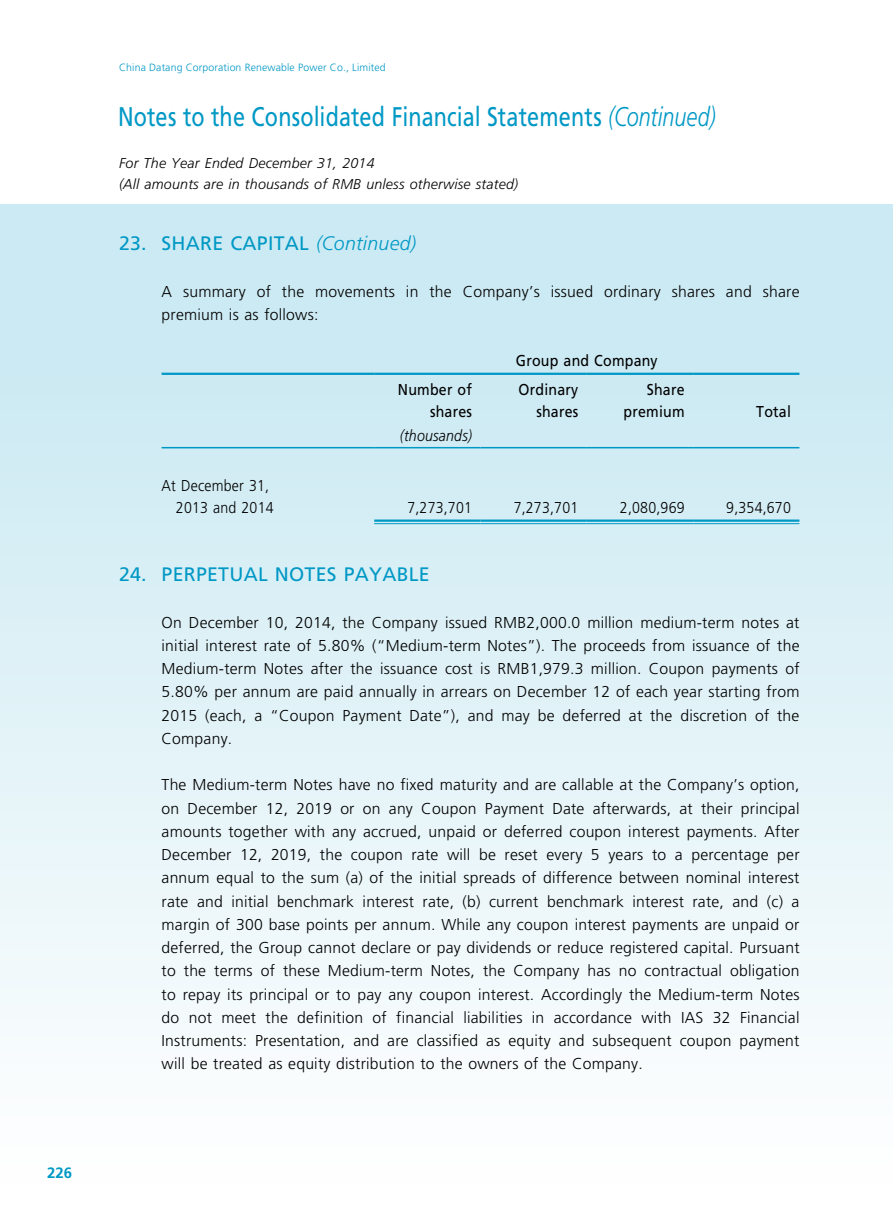
<style>
.page{position:relative;width:893px;height:1212px;background:#fff}
.page>*{position:absolute;margin:0;border:0;box-sizing:border-box;transform-origin:0 0}
.t1{font:27px "Frutiger LT Std";letter-spacing:.005em;color:#0098c5;scale:.8 1}
.t2{font:19.5px "Frutiger LT Std";letter-spacing:.015em;color:#0098c5}
.t3{font:italic 300 19.5px "Frutiger LT Std";letter-spacing:.015em;color:#0098c5}
.t4{font:300 15.75px/23.2px "Frutiger LT Std";letter-spacing:.015em;color:#000;text-align:justify}
.t5{font:15.75px/22.5px "Frutiger LT Std";letter-spacing:.015em;color:#000;text-align:right;scale:.9 1}
.t6{font:300 15.75px/22.5px "Frutiger LT Std";letter-spacing:.015em;color:#000;text-align:right;scale:.9 1}
.t7{font:italic 300 15.75px "Frutiger LT Std";letter-spacing:.015em;color:#000;scale:.9 1}
.t8{font:700 15px "Frutiger LT Std";color:#0098c5}
.t9{font:italic 300 14.25px/21px "Frutiger LT Std";letter-spacing:.015em;color:#000}
.t10{font:300 10.5px "Frutiger LT Std";letter-spacing:.015em;color:#0098c5}
.s1{font-weight:300;font-style:italic}
</style>
<div class="page">
<div style="left:0;top:204px;width:893px;height:978px;background:linear-gradient(to bottom,#c4e7f1,#fdfefe)"></div>
<hr style="left:892px;top:204px;width:1px;height:978px;background:#cceaf3">
<hr style="left:162px;top:373px;width:212px;height:2px;background:#0098c5">
<hr style="left:374px;top:373px;width:213px;height:2px;background:#0098c5">
<hr style="left:587px;top:373px;width:106px;height:2px;background:#0098c5">
<hr style="left:693px;top:373px;width:106px;height:2px;background:#0098c5">
<hr style="left:162px;top:447px;width:212px;height:1px;background:#0098c5">
<hr style="left:374px;top:447px;width:106px;height:1px;background:#0098c5">
<hr style="left:480px;top:447px;width:107px;height:1px;background:#0098c5">
<hr style="left:587px;top:447px;width:106px;height:1px;background:#0098c5">
<hr style="left:693px;top:447px;width:106px;height:1px;background:#0098c5">
<hr style="left:374px;top:519px;width:106px;height:3px;background:#0098c5">
<hr style="left:374px;top:523px;width:106px;height:1px;background:#0098c5">
<hr style="left:480px;top:519px;width:107px;height:3px;background:#0098c5">
<hr style="left:480px;top:523px;width:107px;height:1px;background:#0098c5">
<hr style="left:587px;top:519px;width:106px;height:3px;background:#0098c5">
<hr style="left:587px;top:523px;width:106px;height:1px;background:#0098c5">
<hr style="left:693px;top:519px;width:106px;height:3px;background:#0098c5">
<hr style="left:693px;top:523px;width:106px;height:1px;background:#0098c5">
<p class="t8" style="left:47px;top:1163px;width:27px">226</p>
<p class="t10" style="left:119px;top:62px;width:268px">China Datang Corporation Renewable Power Co., Limited</p>
<h1 class="t1" style="left:118px;top:101px;width:749px">N otes to the Consolidated Financial Statements <span class="s1">(Continued)</span></h1>
<p class="t9" style="left:119px;top:152px;width:401px">For The Year Ended December 31, 2014<br>(All amounts are in thousands of RMB unless otherwise stated)</p>
<p class="t2" style="left:119px;top:232px;width:160px">23. SHARE CAPITAL</p>
<p class="t3" style="left:316px;top:232px;width:102px">(Continued)</p>
<p class="t4" style="left:162px;top:280px;width:639px">A summary of the movements in the Company’s issued ordinary shares and share premium is as follows:</p>
<p class="t5" style="left:516px;top:350px;width:159px">Group and Company</p>
<p class="t5" style="left:398px;top:378px;width:84px">Number of shares</p>
<p class="t5" style="left:519px;top:378px;width:68px">Ordinary shares</p>
<p class="t5" style="left:624px;top:378px;width:69px">Share premium</p>
<p class="t5" style="left:756px;top:401px;width:40px">Total</p>
<p class="t6" style="left:162px;top:474px;width:126px">At December 31,<br>2013 and 2014</p>
<p class="t7" style="left:400px;top:426px;width:82px">(thousands)</p>
<p class="t6" style="left:407px;top:497px;width:73px">7,273,701</p>
<p class="t6" style="left:514px;top:497px;width:73px">7,273,701</p>
<p class="t6" style="left:620px;top:497px;width:73px">2,080,969</p>
<p class="t6" style="left:726px;top:497px;width:73px">9,354,670</p>
<p class="t2" style="left:119px;top:562px;width:101px">24. PE RPETUAL</p>
<p class="t2" style="left:275px;top:562px;width:14px">NOTE</p>
<p class="t2" style="left:327px;top:562px;width:68px">S PAYABLE</p>
<p class="t4" style="left:162px;top:611px;width:639px">On December 10, 2014, the Company issued RMB2,000.0 million medium-term notes at initial interest rate of 5.80% (“Medium-term Notes”). The proceeds from issuance of the Medium-term Notes after the issuance cost is RMB1,979.3 million. Coupon payments of 5.80% per annum are paid annually in arrears on December 12 of each year starting from 2015 (each, a “Coupon Payment Date”), and may be deferred at the discretion of the Company.</p>
<p class="t4" style="left:162px;top:773px;width:639px">The Medium-term Notes have no fixed maturity and are callable at the Company’s option, on December 12, 2019 or on any Coupon Payment Date afterwards, at their principal amounts together with any accrued, unpaid or deferred coupon interest payments. After December 12, 2019, the coupon rate will be reset every 5 years to a percentage per annum equal to the sum (a) of the initial spreads of difference between nominal interest rate and initial benchmark interest rate, (b) current benchmark interest rate, and (c) a margin of 300 base points per annum. While any coupon interest payments are unpaid or deferred, the Group cannot declare or pay dividends or reduce registered capital. Pursuant to the terms of these Medium-term Notes, the Company has no contractual obligation to repay its principal or to pay any coupon interest. Accordingly the Medium-term Notes do not meet the definition of financial liabilities in accordance with IAS 32 Financial Instruments: Presentation, and are classified as equity and subsequent coupon payment will be treated as equity distribution to the owners of the Company.</p>
</div>
